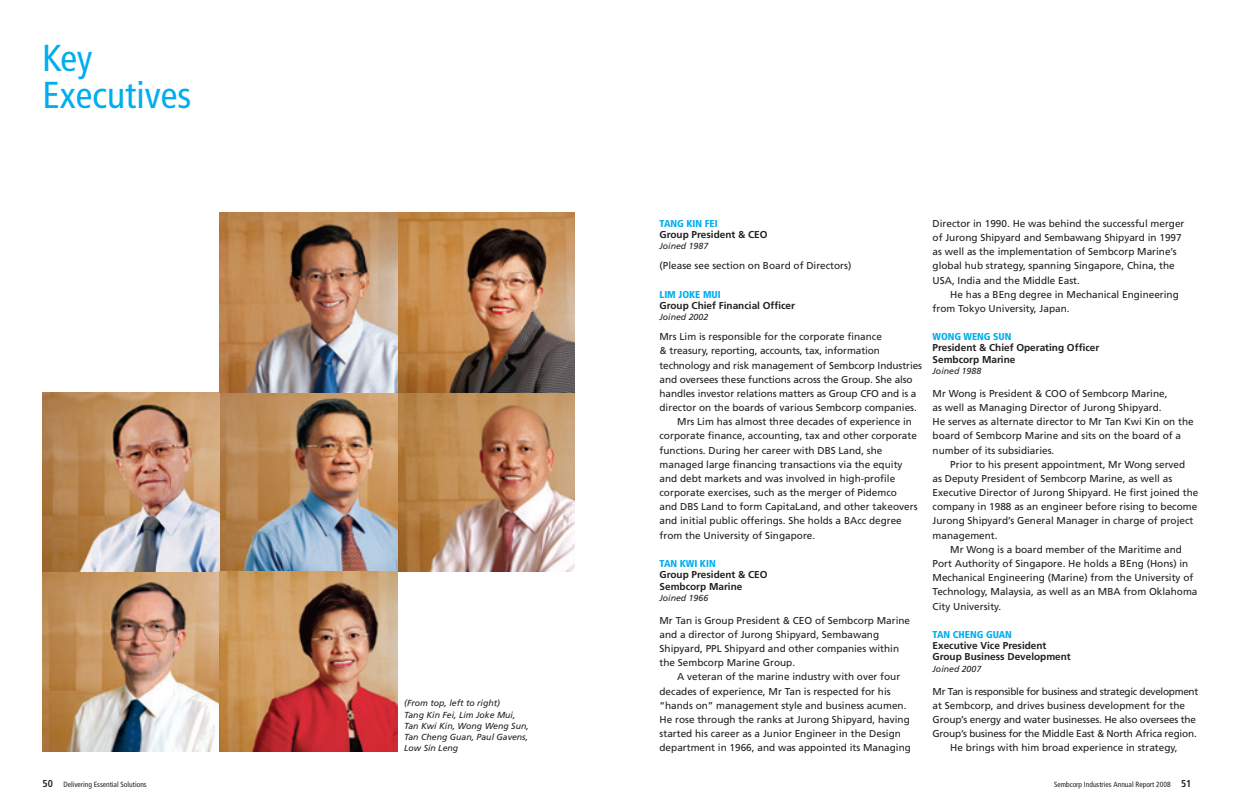
<style>
.page{position:relative;width:1234px;height:808px;background:#fff}
.page>*{position:absolute;margin:0;border:0;box-sizing:border-box;transform-origin:0 0}
.t1{font:condensed 37.5px/37.5px "Frutiger";color:#00aeef}
.t2{font:10px/14.1px "Frutiger";color:#231f20}
.t3{font:700 10px/11.2px "Frutiger";color:#231f20}
.t4{font:900 condensed 10px "Frutiger";color:#00aeef}
.t5{font:10px "Frutiger";letter-spacing:-.03em;color:#231f20}
.t6{font:10px "Frutiger";letter-spacing:-.02em;color:#231f20}
.t7{font:italic 8.75px/11.2px "Frutiger";color:#231f20}
.t8{font:condensed 7.5px "Frutiger";color:#231f20}
.s1{font-weight:700;font-size:10px}
</style>
<div class="page">
<img style="left:43px;top:572px;width:354px;height:179px">
<img style="left:43px;top:392px;width:531px;height:180px">
<img style="left:220px;top:213px;width:354px;height:179px">
<h1 class="t1" style="left:43px;top:42px;width:150px">Key<br>Executives</h1>
<p class="t7" style="left:404px;top:698px;width:126px">(From top, left to right)<br>Tang Kin Fei, Lim Joke Mui,<br>Tan Kwi Kin, Wong Weng Sun,<br>Tan Cheng Guan, Paul Gavens,<br>Low Sin Leng</p>
<p class="t4" style="left:659px;top:219px;width:60px">TANG KIN FEI</p>
<p class="t3" style="left:659px;top:230px;width:109px">Group President &amp; CEO</p>
<p class="t7" style="left:659px;top:241px;width:50px">Joined 1987</p>
<p class="t2" style="left:659px;top:260px;width:193px">(Please see section on Board of Directors)</p>
<p class="t4" style="left:659px;top:290px;width:63px">LIM JOKE MUI</p>
<p class="t3" style="left:659px;top:301px;width:137px">Group Chief Financial Officer</p>
<p class="t7" style="left:659px;top:312px;width:50px">Joined 2002</p>
<p class="t2" style="left:659px;top:330px;width:224px">Mrs Lim is responsible for the corporate finance</p>
<p class="t2" style="left:659px;top:345px;width:222px">&amp; treasury, reporting, accounts, tax, information</p>
<p class="t2" style="left:659px;top:359px;width:264px">technology and risk management of Sembcorp Industries</p>
<p class="t2" style="left:659px;top:373px;width:254px">and oversees these functions across the Group. She also</p>
<p class="t2" style="left:659px;top:387px;width:258px">handles investor relations matters as Group CFO and is a</p>
<p class="t2" style="left:659px;top:401px;width:259px">director on the boards of various Sembcorp companies.</p>
<p class="t2" style="left:677px;top:415px;width:236px">Mrs Lim has almost three decades of experience in</p>
<p class="t2" style="left:659px;top:430px;width:259px">corporate finance, accounting, tax and other corporate</p>
<p class="t2" style="left:659px;top:444px;width:224px">functions. During her career with DBS Land, she</p>
<p class="t2" style="left:659px;top:458px;width:244px">managed large financing transactions via the equity</p>
<p class="t2" style="left:659px;top:472px;width:237px">and debt markets and was involved in high-profile</p>
<p class="t2" style="left:659px;top:486px;width:239px">corporate exercises, such as the merger of Pidemco</p>
<p class="t2" style="left:659px;top:500px;width:259px">and DBS Land to form CapitaLand, and other takeovers</p>
<p class="t2" style="left:659px;top:515px;width:244px">and initial public offerings. She holds a BAcc degree</p>
<p class="t2" style="left:659px;top:529px;width:157px">from the University of Singapore.</p>
<p class="t4" style="left:659px;top:559px;width:58px">TAN KWI KIN</p>
<p class="t3" style="left:659px;top:570px;width:109px">Group President &amp; CEO<br>Sembcorp Marine</p>
<p class="t7" style="left:659px;top:593px;width:50px">Joined 1966</p>
<p class="t2" style="left:659px;top:614px;width:252px">Mr Tan is Group President &amp; CEO of Sembcorp Marine and a director of Jurong Shipyard, Sembawang Shipyard, PPL Shipyard and other companies within the Sembcorp Marine Group.</p>
<p class="t2" style="left:659px;top:671px;width:253px;text-indent:18px">A veteran of the marine industry with over four decades of experience, Mr Tan is respected for his “hands on” management style and business acumen.<br>He rose through the ranks at Jurong Shipyard, having started his career as a Junior Engineer in the Design department in 1966, and was appointed its Managing</p>
<p class="t2" style="left:932px;top:217px;width:253px">Director in 1990. He was behind the successful merger of Jurong Shipyard and Sembawang Shipyard in 1997 as well as the implementation of Sembcorp Marine’s global hub strategy, spanning Singapore, China, the USA, India and the Middle East.</p>
<p class="t2" style="left:932px;top:288px;width:248px;text-indent:18px">He has a BEng degree in Mechanical Engineering from Tokyo University, Japan.</p>
<p class="t4" style="left:932px;top:333px;width:80px">WONG WENG SUN</p>
<p class="t3" style="left:932px;top:343px;width:168px">President &amp; Chief Operating Officer<br>Sembcorp Marine</p>
<p class="t7" style="left:932px;top:366px;width:50px">Joined 1988</p>
<p class="t2" style="left:932px;top:387px;width:263px">Mr Wong is President &amp; COO of Sembcorp Marine,<br>as well as Managing Director of Jurong Shipyard.<br>He serves as alternate director to Mr Tan Kwi Kin on the board of Sembcorp Marine and sits on the board of a number of its subsidiaries.</p>
<p class="t2" style="left:950px;top:458px;width:236px">Prior to his present appointment, Mr Wong served</p>
<p class="t2" style="left:932px;top:472px;width:241px">as Deputy President of Sembcorp Marine, as well as</p>
<p class="t2" style="left:932px;top:486px;width:267px">Executive Director of Jurong Shipyard. He first joined the</p>
<p class="t2" style="left:932px;top:500px;width:266px">company in 1988 as an engineer before rising to become</p>
<p class="t2" style="left:932px;top:515px;width:262px">Jurong Shipyard’s General Manager in charge of project</p>
<p class="t2" style="left:932px;top:529px;width:67px">management.</p>
<p class="t2" style="left:950px;top:543px;width:233px">Mr Wong is a board member of the Maritime and</p>
<p class="t2" style="left:932px;top:557px;width:257px">Port Authority of Singapore. He holds a BEng (Hons) in</p>
<p class="t2" style="left:932px;top:571px;width:262px">Mechanical Engineering (Marine) from the University of</p>
<p class="t2" style="left:932px;top:586px;width:266px">Technology, Malaysia, as well as an MBA from Oklahoma</p>
<p class="t2" style="left:932px;top:600px;width:70px">City University.</p>
<p class="t4" style="left:932px;top:630px;width:81px">TAN CHENG GUAN</p>
<p class="t3" style="left:932px;top:641px;width:140px">Executive Vice President<br>Group Business Development</p>
<p class="t7" style="left:932px;top:664px;width:50px">Joined 2007</p>
<p class="t5" style="left:932px;top:687px;width:267px">Mr Tan is responsible for business and strategic development</p>
<p class="t2" style="left:932px;top:699px;width:254px">at Sembcorp, and drives business development for the</p>
<p class="t2" style="left:932px;top:713px;width:265px">Group’s energy and water businesses. He also oversees the</p>
<p class="t6" style="left:932px;top:730px;width:266px">Group’s business for the Middle East &amp; North Africa region.</p>
<p class="t2" style="left:950px;top:741px;width:229px">He brings with him broad experience in strategy,</p>
<p class="t8" style="left:43px;top:781px;width:106px"><span class="s1">50</span> Delivering Essential Solutions</p>
<p class="t8" style="left:1053px;top:781px;width:139px">Sembcorp Industries Annual Report 2008 <span class="s1">51</span></p>
</div>
